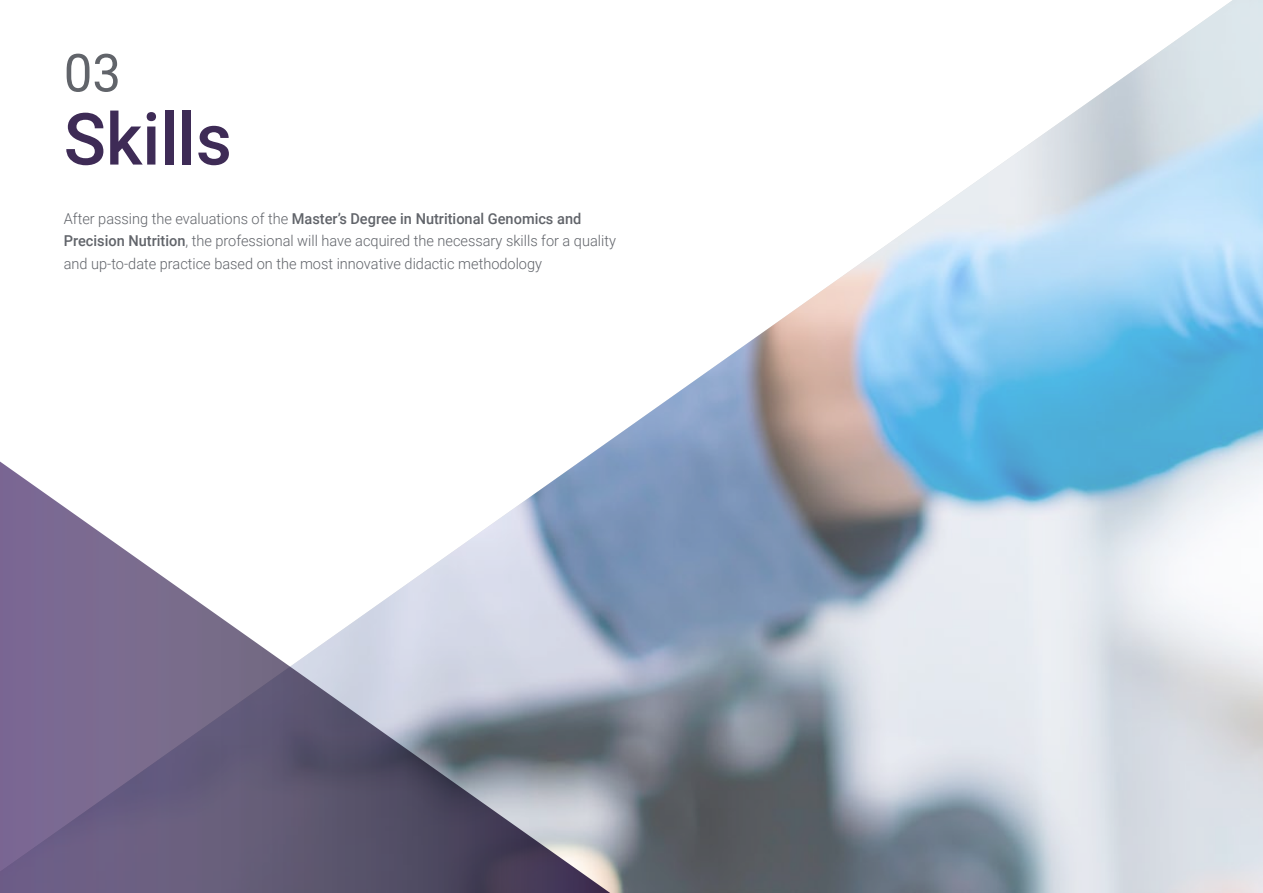
<style>
.page{position:relative;width:1263px;height:893px;background:#fff}
.page>*{position:absolute;margin:0;border:0;box-sizing:border-box;transform-origin:0 0}
.t1{font:500 72px "Roboto";color:#3e2b56}
.t2{font:52.5px "Roboto";color:#61646a}
.t3{font:300 15px/22.5px "Roboto";color:#61646a}
.s1{font-weight:500}
</style>
<div class="page">
<img style="left:602px;top:0;width:661px;height:893px">
<svg style="left:0;top:446px;width:640px;height:447px"></svg>
<h2 class="t2" style="left:64px;top:36px;width:59px">03</h2>
<h1 class="t1" style="left:64px;top:89px;width:170px">Skills</h1>
<p class="t3" style="left:64px;top:207px;width:554px">After passing the evaluations of the <span class="s1">Master’s Degree in Nutritional Genomics and<br>Precision Nutrition</span>, the professional will have acquired the necessary skills for a quality and up-to-date practice based on the most innovative didactic methodology</p>
</div>
